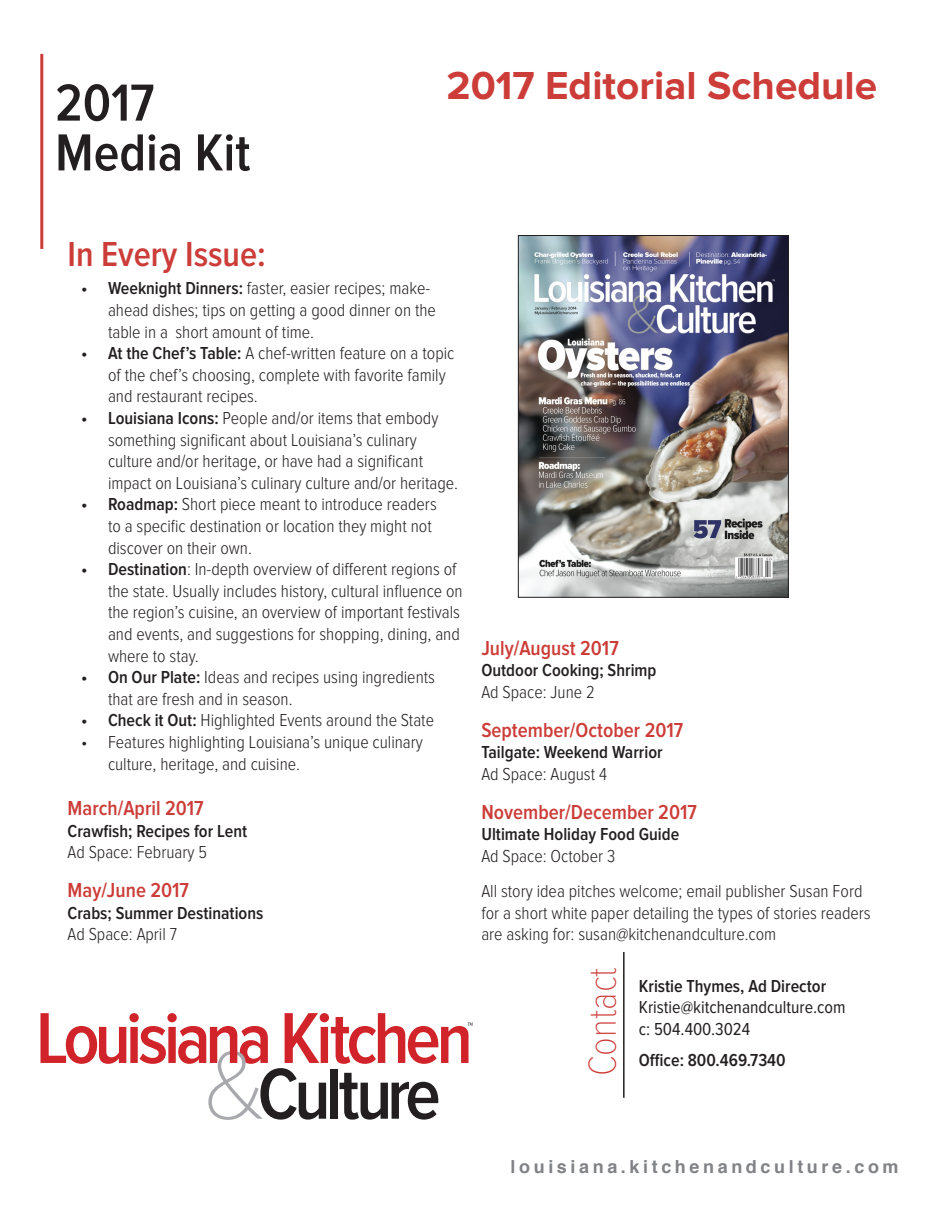
<style>
.page{position:relative;width:945px;height:1215px;background:#fff}
.page>*{position:absolute;margin:0;border:0;box-sizing:border-box;transform-origin:0 0}
.t1{font:600 54px/49.8px "Proxima Nova Cond";color:#231f20}
.t2{font:700 40.5px "Proxima Nova";color:#cc3c38}
.t3{font:100 40.5px "Proxima Nova Cond";color:#cc3c38}
.t4{font:600 36px "Proxima Nova Cond";color:#cc3c38}
.t5{font:600 21px "Proxima Nova Cond";color:#cc3c38}
.t6{font:300 18px/21.6px "Proxima Nova Cond";color:#231f20}
.t7{font:600 18px "Proxima Nova Cond";color:#231f20}
.t8{font:18px/21.6px "Proxima Nova Cond";color:#231f20}
.t9{font:700 18px "Helvetica";letter-spacing:.2em;color:#808285}
.s1{font-weight:600}
</style>
<div class="page">
<hr style="left:40px;top:54px;width:3px;height:195px;background:#cc3c38">
<svg style="left:40px;top:1013px;width:432px;height:107px"></svg>
<hr style="left:623px;top:952px;width:2px;height:146px;background:#231f20">
<img style="left:520px;top:237px;width:267px;height:358px">
<div style="left:518px;top:235px;width:271px;height:362px;border:1px solid #231f20"></div>
<h1 class="t1" style="left:55px;top:80px;width:197px">2017<br>Media Kit</h1>
<h2 class="t2" style="left:446px;top:67px;width:432px">2017 Editorial Schedule</h2>
<h3 class="t4" style="left:68px;top:238px;width:200px">In Every Issue:</h3>
<p class="t6" style="left:108px;top:278px;width:329px;text-indent:-27px"><span class="s1">• Weeknight Dinners:</span> faster, easier recipes; make&shy;ahead dishes; tips on getting a good dinner on the table in a short amount of time.</p>
<p class="t6" style="left:108px;top:343px;width:348px;text-indent:-27px"><span class="s1">• At the Chef’s Table:</span> A chef-written feature on a topic of the chef’s choosing, complete with favorite family and restaurant recipes.</p>
<p class="t6" style="left:108px;top:408px;width:352px;text-indent:-27px"><span class="s1">• Louisiana Icons:</span> People and/or items that embody something significant about Louisiana’s culinary culture and/or heritage, or have had a significant impact on Louisiana’s culinary culture and/or heritage.</p>
<p class="t6" style="left:108px;top:494px;width:330px;text-indent:-27px"><span class="s1">• Roadmap:</span> Short piece meant to introduce readers to a specific destination or location they might not discover on their own.</p>
<p class="t6" style="left:108px;top:559px;width:356px;text-indent:-27px"><span class="s1">• Destination</span>: In-depth overview of different regions of the state. Usually includes history, cultural influence on the region’s cuisine, an overview of important festivals and events, and suggestions for shopping, dining, and where to stay.</p>
<p class="t6" style="left:108px;top:667px;width:329px;text-indent:-27px"><span class="s1">• On Our Plate:</span> Ideas and recipes using ingredients that are fresh and in season.</p>
<p class="t6" style="left:81px;top:710px;width:355px"><span class="s1">• Check it Out:</span> Highlighted Events around the State</p>
<p class="t6" style="left:108px;top:732px;width:316px;text-indent:-27px">• Features highlighting Louisiana’s unique culinary culture, heritage, and cuisine.</p>
<p class="t5" style="left:68px;top:798px;width:138px">March/April 2017</p>
<p class="t7" style="left:68px;top:822px;width:181px">Crawfish; Recipes for Lent</p>
<p class="t6" style="left:68px;top:842px;width:141px">Ad Space: February 5</p>
<p class="t5" style="left:68px;top:880px;width:123px">May/June 2017</p>
<p class="t7" style="left:68px;top:904px;width:197px">Crabs; Summer Destinations</p>
<p class="t6" style="left:68px;top:924px;width:111px">Ad Space: April 7</p>
<p class="t5" style="left:481px;top:638px;width:139px">July/August 2017</p>
<p class="t7" style="left:481px;top:662px;width:177px">Outdoor Cooking; Shrimp</p>
<p class="t6" style="left:481px;top:682px;width:115px">Ad Space: June 2</p>
<p class="t5" style="left:481px;top:720px;width:203px">September/October 2017</p>
<p class="t7" style="left:481px;top:744px;width:183px">Tailgate: Weekend Warrior</p>
<p class="t6" style="left:481px;top:764px;width:127px">Ad Space: August 4</p>
<p class="t5" style="left:481px;top:802px;width:217px">November/December 2017</p>
<p class="t7" style="left:481px;top:826px;width:199px">Ultimate Holiday Food Guide</p>
<p class="t6" style="left:481px;top:839px;width:383px;line-height:35.1px">Ad Space: October 3<br>All story idea pitches welcome; email publisher Susan Ford</p>
<p class="t6" style="left:481px;top:903px;width:391px">for a short white paper detailing the types of stories readers are asking for: susan@kitchenandculture.com</p>
<h2 class="t3" style="left:584px;top:1076px;width:111px;rotate:-90deg">Contact</h2>
<p class="t7" style="left:639px;top:978px;width:189px">Kristie Thymes, Ad Director</p>
<p class="t8" style="left:639px;top:997px;width:208px">Kristie@kitchenandculture.com c: 504.400.3024</p>
<p class="t7" style="left:639px;top:1051px;width:148px">Office: 800.469.7340</p>
<p class="t9" style="left:511px;top:1152px;width:390px">louisiana.kitchenandculture.com</p>
</div>
